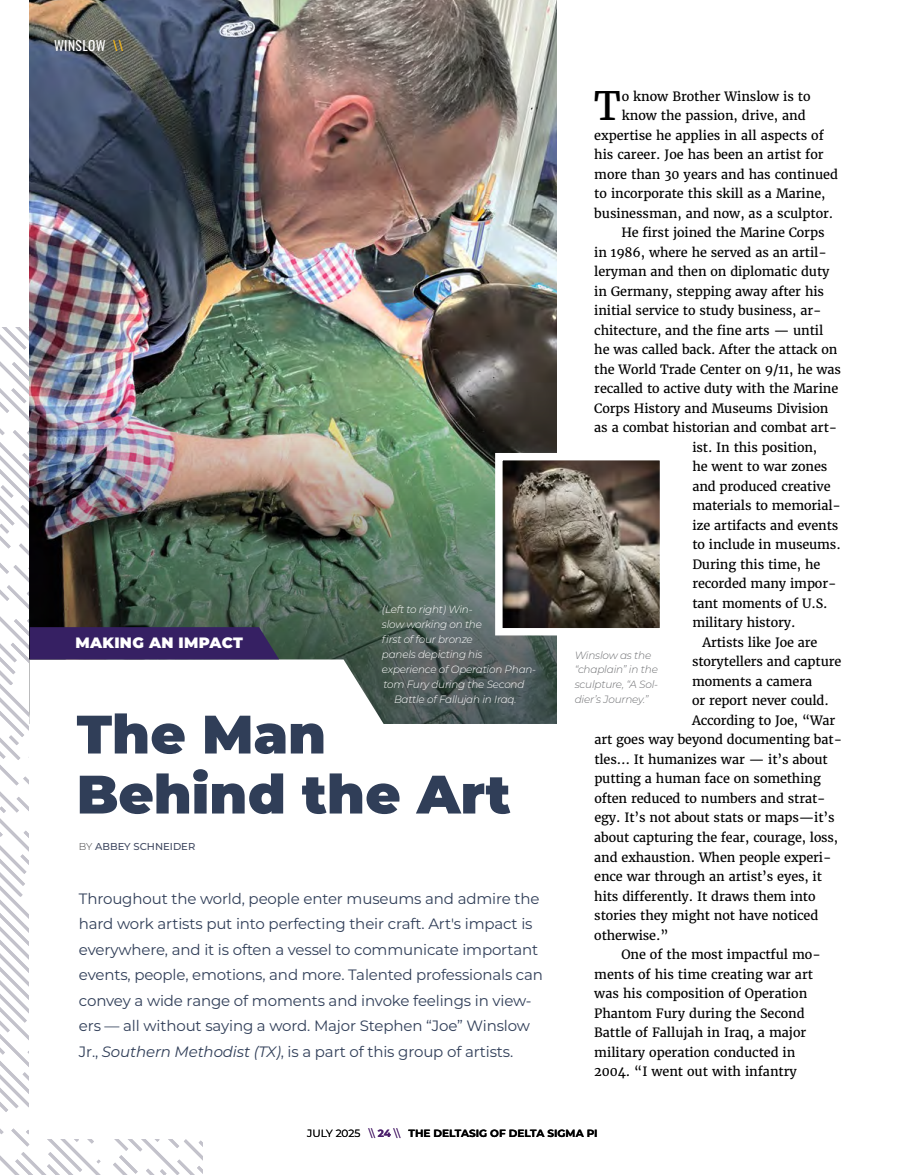
<style>
.page{position:relative;width:905px;height:1175px;background:#fff}
.page>*{position:absolute;margin:0;border:0;box-sizing:border-box;transform-origin:0 0}
.t1{font:900 54px/60px "Montserrat";color:#303e58}
.t2{font:39px "Merriweather";color:#000}
.t3{font:15px/25.5px "Montserrat";letter-spacing:-.01em;color:#303e58}
.t4{font:900 15px "Montserrat";letter-spacing:.02em;color:#fff}
.t5{font:13.5px "Oswald";letter-spacing:.03em;color:#fff}
.t6{font:12.75px "Merriweather";letter-spacing:-.01em;color:#000}
.t7{font:italic 300 10.5px "Montserrat";letter-spacing:-.02em;color:#fff}
.t8{font:italic 300 10.5px/14.9px "Montserrat";letter-spacing:-.02em;color:#6d6e71}
.t9{font:700 10.5px "Montserrat";color:#000}
.t10{font:10.5px "Montserrat";color:#000}
.t11{font:500 10.05px "Montserrat";color:#414a62}
.s1{color:#f6b819}
.s2{font-weight:300;color:#414042}
.s3{font-style:italic}
.s4{color:#4a1e6a}
.s5{font-weight:700;color:#4a1e6a}
</style>
<div class="page">
<img style="left:30px;top:0;width:526px;height:724px">
<svg style="left:403px;top:381px;width:153px;height:342px;background:#586d5e"></svg>
<img style="left:503px;top:461px;width:156px;height:166px">
<div style="left:495px;top:453px;width:172px;height:182px;border:7px solid #fff"></div>
<img style="left:0;top:312px;width:403px;height:862px">
<p class="t5" style="left:54px;top:34px;width:71px">WINSLOW <span class="s1">\\</span></p>
<p class="t4" style="left:76px;top:631px;width:169px">MAKING AN IMPACT</p>
<p class="t7" style="left:382px;top:602px;width:92px">(Left to right) Win-</p>
<p class="t7" style="left:382px;top:617px;width:101px">slow working on the</p>
<p class="t7" style="left:382px;top:632px;width:92px">first of four bronze</p>
<p class="t7" style="left:382px;top:647px;width:102px">panels depicting his</p>
<p class="t7" style="left:382px;top:662px;width:156px">experience of Operation Phan-</p>
<p class="t7" style="left:383px;top:677px;width:142px">tom Fury during the Second</p>
<p class="t7" style="left:394px;top:691px;width:124px">Battle of Fallujah in Iraq.</p>
<h1 class="t1" style="left:77px;top:701px;width:435px">The Man<br>Behind the Art</h1>
<p class="t11" style="left:79px;top:839px;width:118px"><span class="s2">BY</span> ABBEY SCHNEIDER</p>
<p class="t3" style="left:79px;top:885px;width:465px">Throughout the world, people enter museums and admire the hard work artists put into perfecting their craft. Art's impact is everywhere, and it is often a vessel to communicate important events, people, emotions, and more. Talented professionals can convey a wide range of moments and invoke feelings in view&shy;ers — all without saying a word. Major Stephen “Joe” Winslow Jr., <span class="s3">Southern Methodist (TX)</span>, is a part of this group of artists.</p>
<h2 class="t2" style="left:594px;top:82px;width:28px">T</h2>
<p class="t6" style="left:621px;top:88px;width:190px">o know Brother Winslow is to</p>
<p class="t6" style="left:621px;top:108px;width:185px">know the passion, drive, and</p>
<p class="t6" style="left:594px;top:127px;width:231px">expertise he applies in all aspects of</p>
<p class="t6" style="left:594px;top:147px;width:231px">his career. Joe has been an artist for</p>
<p class="t6" style="left:594px;top:166px;width:245px">more than 30 years and has continued</p>
<p class="t6" style="left:594px;top:186px;width:233px">to incorporate this skill as a Marine,</p>
<p class="t6" style="left:594px;top:205px;width:240px">businessman, and now, as a sculptor.</p>
<p class="t6" style="left:621px;top:225px;width:205px">He first joined the Marine Corps</p>
<p class="t6" style="left:594px;top:244px;width:234px">in 1986, where he served as an artil-</p>
<p class="t6" style="left:594px;top:264px;width:237px">leryman and then on diplomatic duty</p>
<p class="t6" style="left:594px;top:283px;width:231px">in Germany, stepping away after his</p>
<p class="t6" style="left:594px;top:303px;width:229px">initial service to study business, ar-</p>
<p class="t6" style="left:594px;top:322px;width:230px">chitecture, and the fine arts — until</p>
<p class="t6" style="left:594px;top:342px;width:245px">he was called back. After the attack on</p>
<p class="t6" style="left:594px;top:361px;width:248px">the World Trade Center on 9/11, he was</p>
<p class="t6" style="left:594px;top:381px;width:245px">recalled to active duty with the Marine</p>
<p class="t6" style="left:594px;top:400px;width:235px">Corps History and Museums Division</p>
<p class="t6" style="left:594px;top:420px;width:244px">as a combat historian and combat art-</p>
<p class="t6" style="left:692px;top:439px;width:126px">ist. In this position,</p>
<p class="t6" style="left:692px;top:459px;width:136px">he went to war zones</p>
<p class="t6" style="left:692px;top:478px;width:140px">and produced creative</p>
<p class="t6" style="left:692px;top:498px;width:150px">materials to memorial-</p>
<p class="t6" style="left:692px;top:517px;width:147px">ize artifacts and events</p>
<p class="t6" style="left:692px;top:537px;width:150px">to include in museums.</p>
<p class="t6" style="left:692px;top:556px;width:129px">During this time, he</p>
<p class="t6" style="left:692px;top:576px;width:146px">recorded many impor-</p>
<p class="t6" style="left:692px;top:595px;width:137px">tant moments of U.S.</p>
<p class="t6" style="left:692px;top:615px;width:105px">military history.</p>
<p class="t6" style="left:702px;top:634px;width:117px">Artists like Joe are</p>
<p class="t6" style="left:692px;top:654px;width:151px">storytellers and capture</p>
<p class="t6" style="left:692px;top:673px;width:122px">moments a camera</p>
<p class="t6" style="left:692px;top:693px;width:138px">or report never could.</p>
<p class="t6" style="left:692px;top:712px;width:145px">According to Joe, “War</p>
<p class="t6" style="left:594px;top:732px;width:249px">art goes way beyond documenting bat-</p>
<p class="t6" style="left:594px;top:751px;width:235px">tles… It humanizes war — it’s about</p>
<p class="t6" style="left:594px;top:771px;width:228px">putting a human face on something</p>
<p class="t6" style="left:594px;top:790px;width:233px">often reduced to numbers and strat-</p>
<p class="t6" style="left:594px;top:810px;width:242px">egy. It’s not about stats or maps—it’s</p>
<p class="t6" style="left:594px;top:829px;width:245px">about capturing the fear, courage, loss,</p>
<p class="t6" style="left:594px;top:849px;width:239px">and exhaustion. When people experi-</p>
<p class="t6" style="left:594px;top:868px;width:229px">ence war through an artist’s eyes, it</p>
<p class="t6" style="left:594px;top:888px;width:223px">hits differently. It draws them into</p>
<p class="t6" style="left:594px;top:907px;width:225px">stories they might not have noticed</p>
<p class="t6" style="left:594px;top:927px;width:76px">otherwise.”</p>
<p class="t6" style="left:621px;top:946px;width:201px">One of the most impactful mo-</p>
<p class="t6" style="left:594px;top:966px;width:220px">ments of his time creating war art</p>
<p class="t6" style="left:594px;top:985px;width:214px">was his composition of Operation</p>
<p class="t6" style="left:594px;top:1005px;width:212px">Phantom Fury during the Second</p>
<p class="t6" style="left:594px;top:1024px;width:213px">Battle of Fallujah in Iraq, a major</p>
<p class="t6" style="left:594px;top:1044px;width:203px">military operation conducted in</p>
<p class="t6" style="left:594px;top:1063px;width:204px">2004. “I went out with infantry</p>
<p class="t8" style="left:574px;top:647px;width:85px">Winslow as the “chaplain” in the sculpture, “A Sol&shy;dier’s Journey.”</p>
<p class="t10" style="left:307px;top:1125px;width:94px">JULY 2025 <span class="s4">\\</span> <span class="s5">24</span> <span class="s4">\\</span></p>
<p class="t9" style="left:408px;top:1125px;width:191px">THE DELTASIG OF DELTA SIGMA PI</p>
</div>
